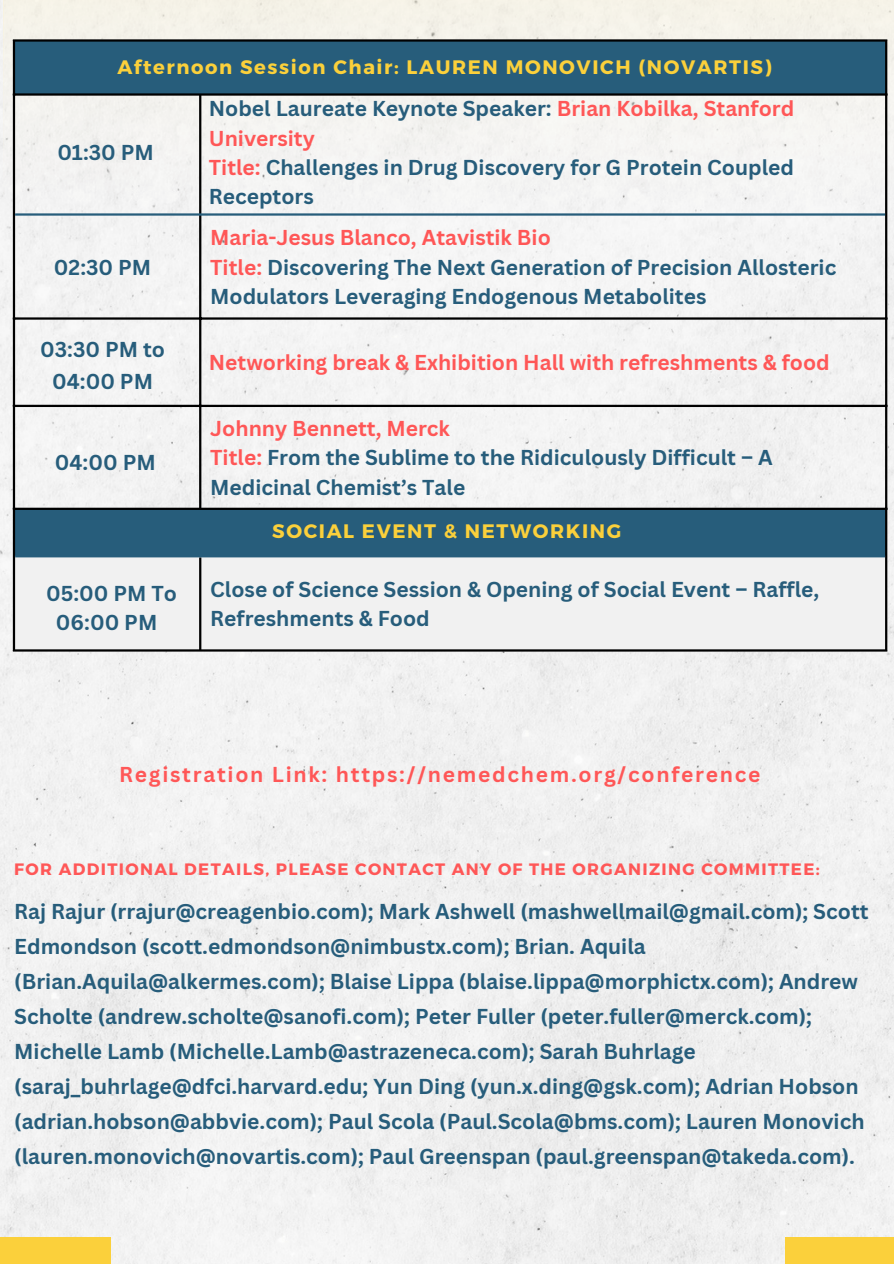
<style>
.page{position:relative;width:894px;height:1264px;background:#fff}
.page>*{position:absolute;margin:0;border:0;box-sizing:border-box;transform-origin:0 0}
.t1{font:700 21px/29.2px "Canva Sans";color:#275d7b}
.t2{font:700 21px "Canva Sans";color:#ff5757}
.t3{font:700 21px "Canva Sans";letter-spacing:.08em;color:#ff5757}
.t4{font:700 19.5px "Montserrat";letter-spacing:.08em;color:#fbd03b}
.t5{font:700 16.5px "Montserrat";letter-spacing:.08em;color:#ff5757}
.s1{color:#ff5757}
</style>
<div class="page">
<div style="left:0;top:0;width:893px;height:1263px;background:#f1f1f1"></div>
<div style="left:3px;top:0;width:890px;height:239px;background:#f5f2e9"></div>
<div style="left:784px;top:1237px;width:109px;height:26px;background:#fbd03b"></div>
<div style="left:0;top:1237px;width:110px;height:26px;background:#fbd03b"></div>
<svg style="left:15px;top:42px;width:869px;height:513px;fill:#f3f3f2"></svg>
<div style="left:15px;top:557px;width:869px;height:92px;background:#f1f1f1"></div>
<hr style="left:13px;top:42px;width:2px;height:607px;background:#000">
<hr style="left:199px;top:96px;width:2px;height:411px;background:#000">
<hr style="left:199px;top:557px;width:2px;height:92px;background:#000">
<hr style="left:884px;top:42px;width:3px;height:607px;background:#000">
<hr style="left:13px;top:39px;width:874px;height:3px;background:#000">
<hr style="left:13px;top:93px;width:874px;height:3px;background:#000">
<hr style="left:13px;top:317px;width:874px;height:3px;background:#000">
<hr style="left:13px;top:405px;width:874px;height:2px;background:#000">
<hr style="left:13px;top:507px;width:874px;height:3px;background:#000">
<hr style="left:13px;top:649px;width:874px;height:2px;background:#000">
<hr style="left:15px;top:213px;width:869px;height:3px;background:#275d7b">
<hr style="left:15px;top:555px;width:869px;height:2px;background:#275d7b">
<p class="t4" style="left:117px;top:55px;width:655px">Afternoon Session Chair: LAUREN MONOVICH (NOVARTIS)</p>
<h2 class="t1" style="left:57px;top:137px;width:98px">01:30 PM</h2>
<h2 class="t1" style="left:54px;top:252px;width:99px">02:30 PM</h2>
<h2 class="t1" style="left:40px;top:332px;width:126px;line-height:32.7px;text-align:center">03:30 PM to<br>04:00 PM</h2>
<h2 class="t1" style="left:55px;top:447px;width:102px">04:00 PM</h2>
<h1 class="t1" style="left:209px;top:94px;width:586px">Nobel Laureate Keynote Speaker: <span class="s1">Brian Kobilka, Stanford University<br>Title:</span> Challenges in Drug Discovery for G Protein Coupled Receptors</h1>
<h1 class="t1" style="left:210px;top:222px;width:627px"><span class="s1">Maria-Jesus Blanco, Atavistik Bio<br>Title:</span> Discovering The Next Generation of Precision Allosteric<br>Modulators Leveraging Endogenous Metabolites</h1>
<h2 class="t2" style="left:209px;top:348px;width:622px">Networking break &amp; Exhibition Hall with refreshments &amp; food</h2>
<h1 class="t1" style="left:210px;top:413px;width:564px"><span class="s1">Johnny Bennett, Merck<br>Title:</span> From the Sublime to the Ridiculously Difficult – A<br>Medicinal Chemist’s Tale</h1>
<h2 class="t4" style="left:272px;top:518px;width:350px">SOCIAL EVENT &amp; NETWORKING</h2>
<h1 class="t1" style="left:46px;top:577px;width:132px;text-align:center">05:00 PM To<br>06:00 PM</h1>
<h2 class="t1" style="left:210px;top:574px;width:610px">Close of Science Session &amp; Opening of Social Event – Raffle,<br>Refreshments &amp; Food</h2>
<p class="t3" style="left:119px;top:759px;width:642px">Registration Link: https://nemedchem.org/conference</p>
<h2 class="t5" style="left:14px;top:858px;width:806px">FOR ADDITIONAL DETAILS, PLEASE CONTACT ANY OF THE ORGANIZING COMMITTEE:</h2>
<h2 class="t1" style="left:14px;top:893px;width:855px;line-height:34.8px">Raj Rajur (rrajur@creagenbio.com); Mark Ashwell (mashwellmail@gmail.com); Scott Edmondson (scott.edmondson@nimbustx.com); Brian. Aquila (Brian.Aquila@alkermes.com); Blaise Lippa (blaise.lippa@morphictx.com); Andrew Scholte (andrew.scholte@sanofi.com); Peter Fuller (peter.fuller@merck.com); Michelle Lamb (Michelle.Lamb@astrazeneca.com); Sarah Buhrlage (saraj_buhrlage@dfci.harvard.edu; Yun Ding (yun.x.ding@gsk.com); Adrian Hobson (adrian.hobson@abbvie.com); Paul Scola (Paul.Scola@bms.com); Lauren Monovich (lauren.monovich@novartis.com); Paul Greenspan (paul.greenspan@takeda.com).</h2>
</div>
